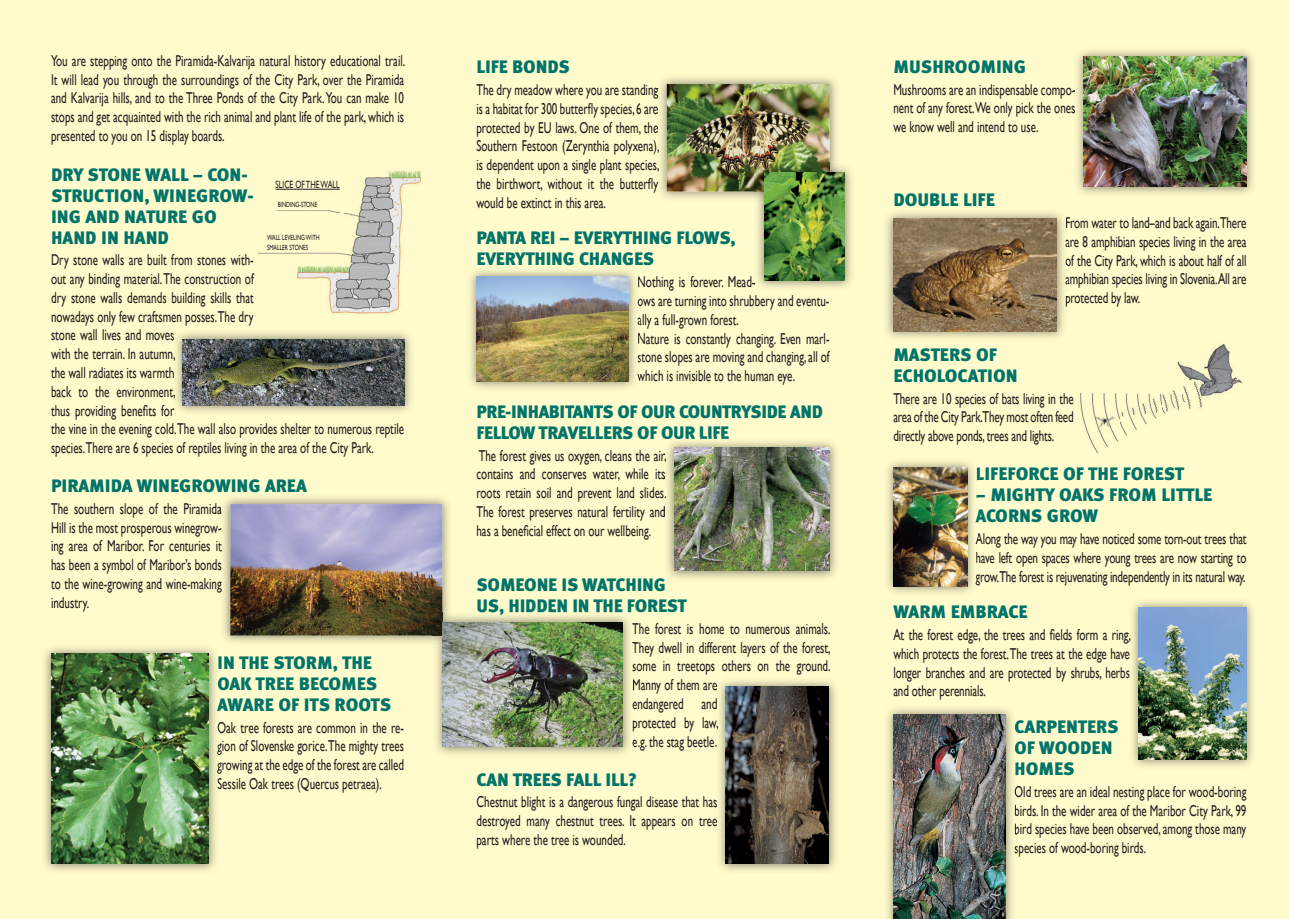
<style>
.page{position:relative;width:1289px;height:919px;background:#fff}
.page>*{position:absolute;margin:0;border:0;box-sizing:border-box;transform-origin:0 0}
.t1{font:18px/21px "Meta Black CELF Caps";letter-spacing:-.005em;color:#00736a}
.t2{font:15.75px/18.8px "Gill Sans";color:#231f20;text-align:justify;scale:.7 1}
.t3{font:10.5px "Gill Sans";color:#231f20;scale:.7 1}
.t4{font:7.5px/10.5px "Gill Sans";color:#231f20;scale:.7 1}
</style>
<div class="page">
<div style="left:0;top:0;width:1288px;height:918px;background:#fffbcc"></div>
<img style="left:220px;top:497px;width:229px;height:145px">
<svg style="left:220px;top:503px;width:2px;height:89px"></svg>
<img style="left:230px;top:504px;width:212px;height:131px">
<img style="left:173px;top:332px;width:238px;height:80px">
<svg style="left:173px;top:348px;width:2px;height:13px"></svg>
<svg style="left:173px;top:386px;width:2px;height:12px"></svg>
<img style="left:183px;top:339px;width:221px;height:66px">
<img style="left:44px;top:647px;width:176px;height:224px">
<svg style="left:218px;top:656px;width:2px;height:15px"></svg>
<svg style="left:218px;top:677px;width:2px;height:13px"></svg>
<svg style="left:217px;top:698px;width:3px;height:13px"></svg>
<svg style="left:218px;top:721px;width:2px;height:11px"></svg>
<img style="left:217px;top:740px;width:3px;height:15px">
<img style="left:217px;top:759px;width:3px;height:14px">
<svg style="left:218px;top:778px;width:2px;height:14px"></svg>
<img style="left:51px;top:653px;width:158px;height:210px">
<img style="left:258px;top:170px;width:163px;height:144px">
<img style="left:658px;top:77px;width:179px;height:121px">
<svg style="left:656px;top:88px;width:2px;height:101px"></svg>
<img style="left:666px;top:84px;width:163px;height:107px">
<img style="left:755px;top:166px;width:97px;height:122px">
<img style="left:754px;top:163px;width:85px;height:39px">
<img style="left:754px;top:163px;width:75px;height:28px">
<img style="left:764px;top:173px;width:80px;height:107px">
<img style="left:470px;top:270px;width:165px;height:118px">
<svg style="left:637px;top:276px;width:2px;height:103px"></svg>
<img style="left:476px;top:276px;width:152px;height:105px">
<img style="left:667px;top:441px;width:170px;height:137px">
<img style="left:664px;top:437px;width:65px;height:2px">
<svg style="left:664px;top:453px;width:2px;height:27px"></svg>
<svg style="left:664px;top:496px;width:2px;height:21px"></svg>
<img style="left:674px;top:447px;width:155px;height:124px">
<img style="left:719px;top:680px;width:117px;height:191px">
<svg style="left:716px;top:683px;width:2px;height:64px"></svg>
<svg style="left:716px;top:800px;width:1px;height:26px"></svg>
<img style="left:726px;top:686px;width:103px;height:177px">
<img style="left:436px;top:615px;width:194px;height:139px">
<img style="left:480px;top:612px;width:152px;height:3px">
<svg style="left:632px;top:641px;width:2px;height:106px"></svg>
<img style="left:432px;top:612px;width:20px;height:33px">
<img style="left:432px;top:612px;width:10px;height:23px">
<img style="left:442px;top:622px;width:180px;height:124px">
<img style="left:1077px;top:50px;width:176px;height:144px">
<svg style="left:1073px;top:90px;width:2px;height:24px"></svg>
<img style="left:1083px;top:57px;width:163px;height:129px">
<img style="left:886px;top:212px;width:178px;height:126px">
<svg style="left:1065px;top:217px;width:2px;height:90px"></svg>
<img style="left:893px;top:219px;width:163px;height:112px">
<img style="left:1080px;top:343px;width:163px;height:111px">
<img style="left:887px;top:461px;width:90px;height:132px">
<svg style="left:976px;top:467px;width:1px;height:13px"></svg>
<svg style="left:976px;top:488px;width:1px;height:13px"></svg>
<svg style="left:975px;top:509px;width:2px;height:13px"></svg>
<svg style="left:975px;top:533px;width:2px;height:52px"></svg>
<img style="left:894px;top:468px;width:73px;height:118px">
<img style="left:1130px;top:601px;width:123px;height:165px">
<svg style="left:1128px;top:633px;width:2px;height:45px"></svg>
<img style="left:1138px;top:607px;width:108px;height:152px">
<img style="left:887px;top:708px;width:129px;height:210px">
<svg style="left:1014px;top:720px;width:2px;height:13px"></svg>
<svg style="left:1014px;top:741px;width:2px;height:13px"></svg>
<svg style="left:1015px;top:762px;width:1px;height:13px"></svg>
<svg style="left:1014px;top:786px;width:2px;height:70px"></svg>
<img style="left:893px;top:714px;width:112px;height:204px">
<div style="left:270px;top:167px;width:70px;height:25px;background:#fffbcc"></div>
<div style="left:272px;top:196px;width:70px;height:13px;background:#fffbcc"></div>
<div style="left:259px;top:222px;width:81px;height:30px;background:#fffbcc"></div>
<hr style="left:275px;top:189px;width:65px;height:1px;background:#231f20">
<p class="t2" style="left:51px;top:52px;width:507px">You are stepping onto the Piramida-Kalvarija natural history educational trail.<br>It will lead you through the surroundings of the City Park, over the Piramida and Kalvarija hills, and to the Three Ponds of the City Park. You can make 10 stops and get acquainted with the rich animal and plant life of the park, which is presented to you on 15 display boards.</p>
<p class="t1" style="left:51px;top:164px;width:204px">DRY STONE WALL – CON-<br>STRUCTION, WINEGROW-<br>ING AND NATURE GO<br>HAND IN HAND</p>
<p class="t2" style="left:51px;top:251px;width:506px;text-align:left">Dry stone walls are built from stones with-<br>out any binding material. The construction of<br>dry stone walls demands building skills that<br>nowadays only few craftsmen posses. The dry<br>stone wall lives and moves<br>with the terrain. In autumn,<br>the wall radiates its warmth<br>back to the environment,<br>thus providing benefits for<br>the vine in the evening cold. The wall also provides shelter to numerous reptile species.There are 6 species of reptiles living in the area of the City Park.</p>
<p class="t1" style="left:51px;top:475px;width:257px">PIRAMIDA WINEGROWING AREA</p>
<p class="t2" style="left:51px;top:499px;width:245px">The southern slope of the Piramida Hill is the most prosperous winegrow&shy;ing area of Maribor. For centuries it has been a symbol of Maribor’s bonds to the wine-growing and wine-making industry.</p>
<p class="t3" style="left:275px;top:179px;width:93px">SLICE OF THE WALL</p>
<p class="t4" style="left:278px;top:200px;width:58px">BINDING-STONE</p>
<p class="t4" style="left:267px;top:232px;width:77px">WALL LEVELING WITH<br>SMALLER STONES</p>
<p class="t1" style="left:217px;top:652px;width:175px">IN THE STORM, THE<br>OAK TREE BECOMES<br>AWARE OF ITS ROOTS</p>
<p class="t2" style="left:217px;top:718px;width:268px">Oak tree forests are common in the re&shy;gion of Slovenske gorice.The mighty trees growing at the edge of the forest are called Sessile Oak trees (Quercus petraea).</p>
<p class="t1" style="left:476px;top:56px;width:95px">LIFE BONDS</p>
<p class="t2" style="left:476px;top:81px;width:263px">The dry meadow where you are standing is a habitat for 300 butterfly species, 6 are protected by EU laws. One of them, the Southern Festoon (Zerynthia polyxena), is dependent upon a single plant species, the birthwort, without it the butterfly would be extinct in this area.</p>
<p class="t1" style="left:476px;top:227px;width:261px">PANTA REI – EVERYTHING FLOWS,<br>EVERYTHING CHANGES</p>
<p class="t2" style="left:637px;top:273px;width:276px;text-align:left">Nothing is forever. Mead-<br>ows are turning into shrubbery and eventu&shy;ally a full-grown forest.<br>Nature is constantly changing. Even marl&shy;stone slopes are moving and changing, all of which is invisible to the human eye.</p>
<p class="t1" style="left:476px;top:401px;width:348px">PRE-INHABITANTS OF OUR COUNTRYSIDE AND<br>FELLOW TRAVELLERS OF OUR LIFE</p>
<p class="t2" style="left:476px;top:446px;width:273px">The forest gives us oxygen, cleans the air, contains and conserves water, while its roots retain soil and prevent land slides.<br>The forest preserves natural fertility and has a beneficial effect on our wellbeing.</p>
<p class="t1" style="left:476px;top:574px;width:212px">SOMEONE IS WATCHING<br>US, HIDDEN IN THE FOREST</p>
<p class="t2" style="left:632px;top:619px;width:285px;text-align:left">The forest is home to numerous animals.<br>They dwell in different layers of the forest, some in treetops others on the ground.<br>Manny of them are<br>endangered and<br>protected by law,<br>e.g. the stag beetle.</p>
<p class="t1" style="left:476px;top:768px;width:162px">CAN TREES FALL ILL?</p>
<p class="t2" style="left:476px;top:792px;width:346px">Chestnut blight is a dangerous fungal disease that has destroyed many chestnut trees. It appears on tree parts where the tree is wounded.</p>
<p class="t1" style="left:893px;top:56px;width:134px">MUSHROOMING</p>
<p class="t2" style="left:893px;top:80px;width:261px">Mushrooms are an indispensable compo&shy;nent of any forest.We only pick the ones we know well and intend to use.</p>
<p class="t1" style="left:893px;top:189px;width:103px">DOUBLE LIFE</p>
<p class="t2" style="left:1065px;top:214px;width:260px">From water to land–and back again.There are 8 amphibian species living in the area of the City Park, which is about half of all amphibian species living in Slovenia.All are protected by law.</p>
<p class="t1" style="left:893px;top:344px;width:126px">MASTERS OF<br>ECHOLOCATION</p>
<p class="t2" style="left:893px;top:389px;width:259px">There are 10 species of bats living in the area of the City Park.They most often feed directly above ponds, trees and lights.</p>
<p class="t1" style="left:975px;top:463px;width:210px">LIFEFORCE OF THE FOREST</p>
<p class="t1" style="left:975px;top:484px;width:238px">– MIGHTY OAKS FROM LITTLE<br>ACORNS GROW</p>
<p class="t2" style="left:975px;top:529px;width:388px">Along the way you may have noticed some torn-out trees that have left open spaces where young trees are now starting to grow.The forest is rejuvenating independently in its natural way.</p>
<p class="t1" style="left:893px;top:601px;width:136px">WARM EMBRACE</p>
<p class="t2" style="left:893px;top:625px;width:341px">At the forest edge, the trees and fields form a ring, which protects the forest. The trees at the edge have longer branches and are protected by shrubs, herbs and other perennials.</p>
<p class="t1" style="left:1014px;top:716px;width:106px">CARPENTERS<br>OF WOODEN<br>HOMES</p>
<p class="t2" style="left:1014px;top:782px;width:333px">Old trees are an ideal nesting place for wood-boring birds. In the wider area of the Maribor City Park, 99 bird species have been observed, among those many species of wood-boring birds.</p>
</div>
